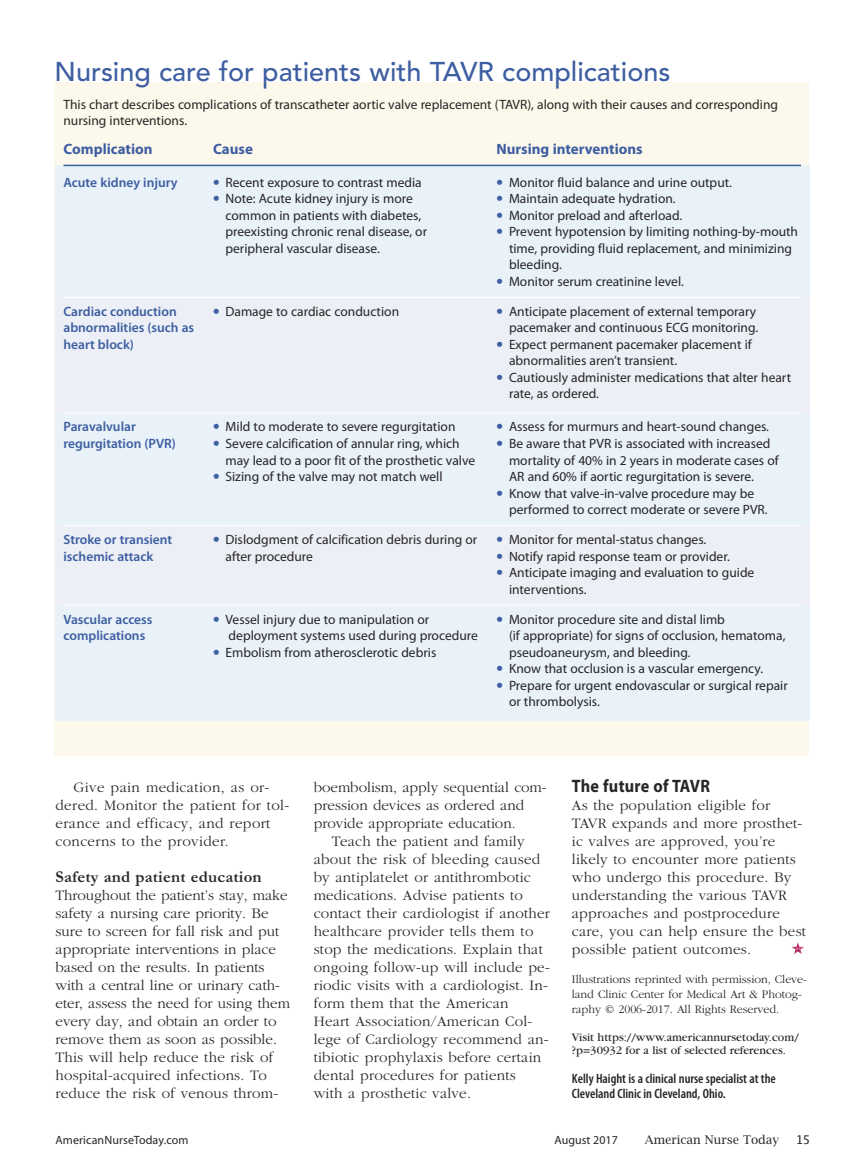
<style>
.page{position:relative;width:864px;height:1175px;background:#fff}
.page>*{position:absolute;margin:0;border:0;box-sizing:border-box;transform-origin:0 0}
.t1{font:500 27px "Avenir";color:#3d5ea1}
.t2{font:700 18px "Myriad Pro";letter-spacing:.015em;color:#272526;scale:.9 1}
.t3{font:700 16.5px "Garamond";letter-spacing:.015em;color:#272526}
.t4{font:300 15px/18px "Garamond";letter-spacing:.015em;color:#272526}
.t5{font:700 15px "Myriad Pro";color:#3d5ea1}
.t6{font:13.5px/16.5px "Myriad Pro";color:#272526}
.t7{font:600 13.5px "Myriad Pro";color:#3d5ea1}
.t8{font:600 condensed 13.5px/15px "Myriad Pro";color:#272526}
.t9{font:300 12px/15px "Garamond";letter-spacing:-.005em;color:#272526}
.t10{font:12px/13.5px "Garamond";color:#272526}
.t11{font:12px "Myriad Pro";letter-spacing:.01em;color:#272526}
.t12{font:12px "Lucida Bright";color:#272526}
.t13{font:12px "Lucida Grande";color:#272526}
.s1{font-weight:900;font-size:18px;color:#3d5ea1}
</style>
<div class="page">
<div style="left:55px;top:82px;width:754px;height:673px;background:#fcf8eb"></div>
<div style="left:55px;top:165px;width:755px;height:132px;background:#e9f1f9"></div>
<div style="left:55px;top:413px;width:755px;height:112px;background:#e9f1f9"></div>
<div style="left:55px;top:605px;width:755px;height:115px;background:#e9f1f9"></div>
<div style="left:55px;top:297px;width:755px;height:116px;background:#eceff6"></div>
<div style="left:55px;top:525px;width:755px;height:80px;background:#eceff6"></div>
<svg style="left:792px;top:942px;width:12px;height:12px"></svg>
<hr style="left:64px;top:165px;width:737px;height:1px;background:#3d5ea1">
<hr style="left:64px;top:297px;width:737px;height:1px;background:#fff">
<hr style="left:64px;top:413px;width:737px;height:1px;background:#fff">
<hr style="left:64px;top:525px;width:737px;height:1px;background:#fff">
<hr style="left:64px;top:605px;width:737px;height:1px;background:#fff">
<h1 class="t1" style="left:55px;top:48px;width:617px">Nursing care for patients with TAVR complications</h1>
<p class="t6" style="left:64px;top:96px;width:716px">This chart describes complications of transcatheter aortic valve replacement (TAVR), along with their causes and corresponding nursing interventions.</p>
<p class="t5" style="left:64px;top:140px;width:91px">Complication</p>
<p class="t5" style="left:213px;top:140px;width:41px">Cause</p>
<p class="t5" style="left:496px;top:140px;width:148px">Nursing interventions</p>
<p class="t7" style="left:64px;top:175px;width:116px">Acute kidney injury</p>
<p class="t6" style="left:213px;top:174px;width:210px"><span class="s1">•</span> Recent exposure to contrast media</p>
<p class="t6" style="left:496px;top:174px;width:237px"><span class="s1">•</span> Monitor fluid balance and urine output.</p>
<p class="t6" style="left:213px;top:191px;width:201px"><span class="s1">•</span> Note: Acute kidney injury is more</p>
<p class="t6" style="left:496px;top:191px;width:181px"><span class="s1">•</span> Maintain adequate hydration.</p>
<p class="t6" style="left:226px;top:207px;width:197px">common in patients with diabetes,</p>
<p class="t6" style="left:496px;top:207px;width:187px"><span class="s1">•</span> Monitor preload and afterload.</p>
<p class="t6" style="left:226px;top:224px;width:203px">preexisting chronic renal disease, or</p>
<p class="t6" style="left:496px;top:224px;width:303px"><span class="s1">•</span> Prevent hypotension by limiting nothing-by-mouth</p>
<p class="t6" style="left:226px;top:240px;width:156px">peripheral vascular disease.</p>
<p class="t6" style="left:509px;top:240px;width:285px">time, providing fluid replacement, and minimizing bleeding.</p>
<p class="t6" style="left:496px;top:273px;width:189px"><span class="s1">•</span> Monitor serum creatinine level.</p>
<p class="t7" style="left:64px;top:304px;width:115px">Cardiac conduction</p>
<p class="t6" style="left:213px;top:303px;width:188px"><span class="s1">•</span> Damage to cardiac conduction</p>
<p class="t6" style="left:496px;top:303px;width:261px"><span class="s1">•</span> Anticipate placement of external temporary</p>
<p class="t7" style="left:64px;top:320px;width:132px">abnormalities (such as</p>
<p class="t6" style="left:509px;top:320px;width:251px">pacemaker and continuous ECG monitoring.</p>
<p class="t7" style="left:64px;top:337px;width:72px">heart block)</p>
<p class="t6" style="left:509px;top:336px;width:244px;text-indent:-13px"><span class="s1">•</span> Expect permanent pacemaker placement if abnormalities aren’t transient.</p>
<p class="t6" style="left:509px;top:369px;width:284px;text-indent:-13px"><span class="s1">•</span> Cautiously administer medications that alter heart rate, as ordered.</p>
<p class="t7" style="left:64px;top:419px;width:74px">Paravalvular</p>
<p class="t6" style="left:213px;top:419px;width:244px"><span class="s1">•</span> Mild to moderate to severe regurgitation</p>
<p class="t6" style="left:496px;top:419px;width:274px"><span class="s1">•</span> Assess for murmurs and heart-sound changes.</p>
<p class="t7" style="left:64px;top:436px;width:114px">regurgitation (PVR)</p>
<p class="t6" style="left:213px;top:435px;width:248px"><span class="s1">•</span> Severe calcification of annular ring, which</p>
<p class="t6" style="left:496px;top:435px;width:276px"><span class="s1">•</span> Be aware that PVR is associated with increased</p>
<p class="t6" style="left:226px;top:452px;width:251px">may lead to a poor fit of the prosthetic valve</p>
<p class="t6" style="left:509px;top:452px;width:271px">mortality of 40% in 2 years in moderate cases of</p>
<p class="t6" style="left:213px;top:468px;width:231px"><span class="s1">•</span> Sizing of the valve may not match well</p>
<p class="t6" style="left:509px;top:468px;width:246px">AR and 60% if aortic regurgitation is severe.</p>
<p class="t6" style="left:509px;top:485px;width:260px;text-indent:-13px"><span class="s1">•</span> Know that valve-in-valve procedure may be performed to correct moderate or severe PVR.</p>
<p class="t7" style="left:64px;top:532px;width:110px">Stroke or transient</p>
<p class="t6" style="left:213px;top:531px;width:495px"><span class="s1">•</span> Dislodgment of calcification debris during or <span class="s1">•</span> Monitor for mental-status changes.</p>
<p class="t7" style="left:64px;top:548px;width:91px">ischemic attack</p>
<p class="t6" style="left:226px;top:548px;width:89px">after procedure</p>
<p class="t6" style="left:496px;top:548px;width:235px"><span class="s1">•</span> Notify rapid response team or provider.</p>
<p class="t6" style="left:509px;top:564px;width:247px;text-indent:-13px"><span class="s1">•</span> Anticipate imaging and evaluation to guide interventions.</p>
<p class="t7" style="left:64px;top:611px;width:91px">Vascular access</p>
<p class="t6" style="left:213px;top:611px;width:218px"><span class="s1">•</span> Vessel injury due to manipulation or</p>
<p class="t6" style="left:496px;top:611px;width:230px"><span class="s1">•</span> Monitor procedure site and distal limb</p>
<p class="t7" style="left:64px;top:628px;width:83px">complications</p>
<p class="t6" style="left:229px;top:627px;width:251px">deployment systems used during procedure</p>
<p class="t6" style="left:509px;top:627px;width:278px">(if appropriate) for signs of occlusion, hematoma,</p>
<p class="t6" style="left:213px;top:644px;width:225px"><span class="s1">•</span> Embolism from atherosclerotic debris</p>
<p class="t6" style="left:509px;top:644px;width:183px">pseudoaneurysm, and bleeding.</p>
<p class="t6" style="left:496px;top:660px;width:268px"><span class="s1">•</span> Know that occlusion is a vascular emergency.</p>
<p class="t6" style="left:509px;top:677px;width:280px;text-indent:-13px"><span class="s1">•</span> Prepare for urgent endovascular or surgical repair or thrombolysis.</p>
<p class="t4" style="left:56px;top:779px;width:235px;text-indent:18px">Give pain medication, as or&shy;dered. Monitor the patient for tol&shy;erance and efficacy, and report concerns to the provider.</p>
<p class="t3" style="left:56px;top:867px;width:208px">Safety and patient education</p>
<p class="t4" style="left:56px;top:887px;width:236px">Throughout the patient’s stay, make safety a nursing care priority. Be sure to screen for fall risk and put appropriate interventions in place based on the results. In patients with a central line or urinary cath&shy;eter, assess the need for using them every day, and obtain an order to remove them as soon as possible.<br>This will help reduce the risk of hospital-acquired infections. To reduce the risk of venous throm-</p>
<p class="t4" style="left:314px;top:779px;width:235px">boembolism, apply sequential com&shy;pression devices as ordered and provide appropriate education.</p>
<p class="t4" style="left:314px;top:833px;width:238px;text-indent:18px">Teach the patient and family about the risk of bleeding caused by antiplatelet or antithrombotic medications. Advise patients to contact their cardiologist if another healthcare provider tells them to stop the medications. Explain that ongoing follow-up will include pe&shy;riodic visits with a cardiologist. In&shy;form them that the American<br>Heart Association/American Col&shy;lege of Cardiology recommend an&shy;tibiotic prophylaxis before certain dental procedures for patients<br>with a prosthetic valve.</p>
<h2 class="t2" style="left:572px;top:776px;width:155px">The future of TAVR</h2>
<p class="t4" style="left:572px;top:797px;width:236px">As the population eligible for<br>TAVR expands and more prosthet&shy;ic valves are approved, you’re likely to encounter more patients who undergo this procedure. By understanding the various TAVR approaches and postprocedure care, you can help ensure the best possible patient outcomes.</p>
<p class="t9" style="left:572px;top:971px;width:237px">Illustrations reprinted with permission, Cleve&shy;land Clinic Center for Medical Art &amp; Photog&shy;raphy © 2006-2017. All Rights Reserved.</p>
<p class="t10" style="left:572px;top:1030px;width:228px">Visit https://www.americannursetoday.com/ ?p=30932 for a list of selected references.</p>
<p class="t8" style="left:572px;top:1071px;width:206px">Kelly Haight is a clinical nurse specialist at the<br>Cleveland Clinic in Cleveland, Ohio.</p>
<p class="t11" style="left:56px;top:1132px;width:135px">AmericanNurseToday.com</p>
<p class="t11" style="left:555px;top:1132px;width:65px">August 2017</p>
<p class="t12" style="left:645px;top:1132px;width:136px">American Nurse Today</p>
<p class="t13" style="left:796px;top:1132px;width:16px">15</p>
</div>
